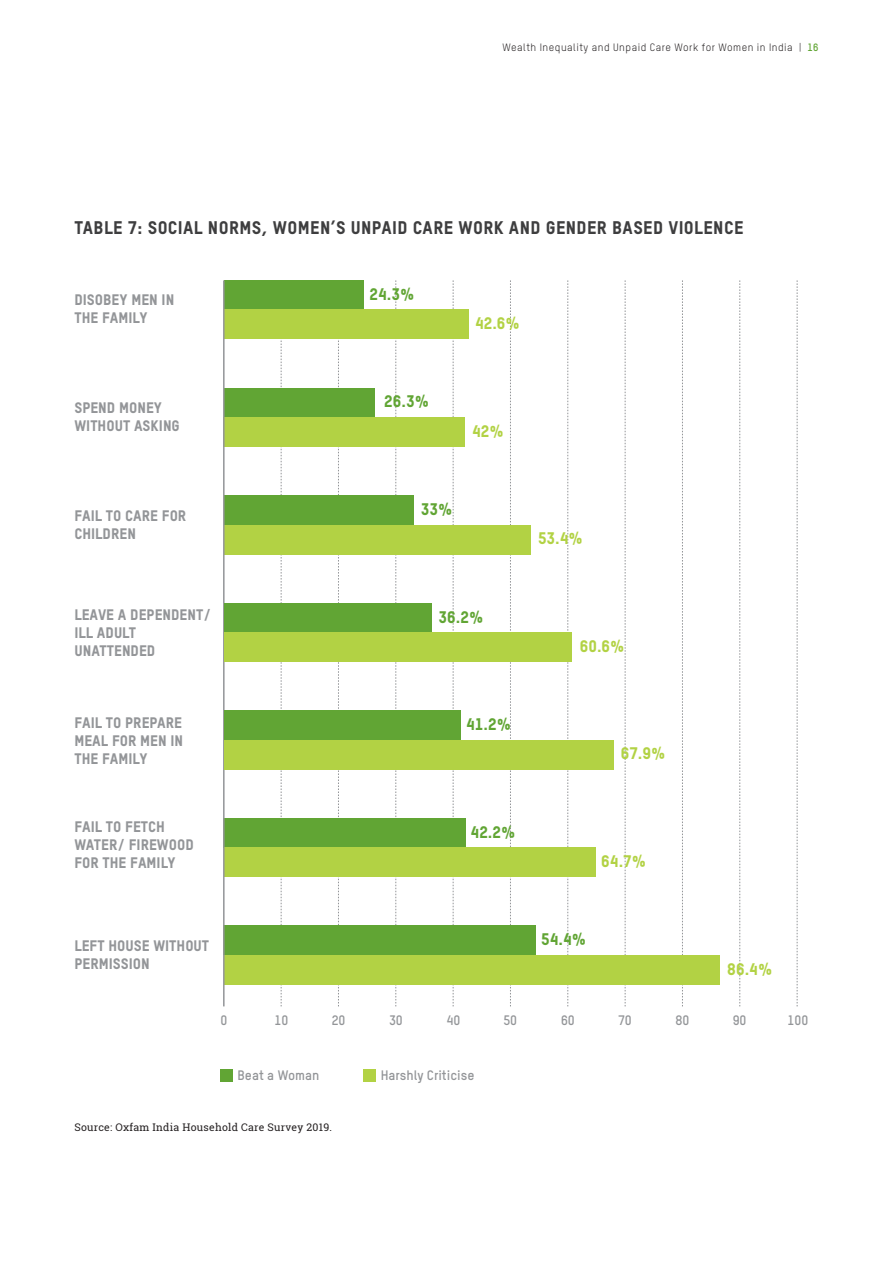
<style>
.page{position:relative;width:893px;height:1263px;background:#fff}
.page>*{position:absolute;margin:0;border:0;box-sizing:border-box;transform-origin:0 0}
.Paragraph_Style_5{font:18px "Oxfam TSTARPRO Headline";letter-spacing:.02em;color:#3e3e3f}
.t1{font:16.5px "Oxfam TSTARPRO Headline";color:#61a534}
.t2{font:16.5px "Oxfam TSTARPRO Headline";color:#b2d244}
.t3{font:15px/18px "Oxfam TSTARPRO Headline";color:#939598}
.t4{font:700 13.5px "Oxfam TSTARPRO";color:#939598}
.t5{font:10.5px "Oxfam TSTARPRO";letter-spacing:.05em;color:#231f20}
.Body_copy{font:10.5px "Roboto Slab";letter-spacing:.025em;color:#231f20}
.s1{font-weight:700;color:#61a534}
</style>
<div class="page">
<svg style="left:281px;top:340px;width:1px;height:666px"></svg>
<svg style="left:453px;top:280px;width:1px;height:726px"></svg>
<svg style="left:625px;top:280px;width:1px;height:726px"></svg>
<svg style="left:338px;top:340px;width:1px;height:666px"></svg>
<svg style="left:510px;top:280px;width:1px;height:726px"></svg>
<svg style="left:682px;top:280px;width:1px;height:726px"></svg>
<svg style="left:396px;top:280px;width:1px;height:726px"></svg>
<svg style="left:567px;top:280px;width:1px;height:726px"></svg>
<svg style="left:739px;top:280px;width:1px;height:726px"></svg>
<svg style="left:797px;top:280px;width:1px;height:726px"></svg>
<div style="left:224px;top:280px;width:139px;height:30px;background:#61a534"></div>
<div style="left:224px;top:310px;width:244px;height:29px;background:#b2d244"></div>
<div style="left:224px;top:388px;width:151px;height:29px;background:#61a534"></div>
<div style="left:224px;top:417px;width:241px;height:30px;background:#b2d244"></div>
<div style="left:224px;top:495px;width:189px;height:30px;background:#61a534"></div>
<div style="left:224px;top:525px;width:306px;height:29px;background:#b2d244"></div>
<div style="left:224px;top:818px;width:242px;height:29px;background:#61a534"></div>
<div style="left:224px;top:847px;width:371px;height:30px;background:#b2d244"></div>
<div style="left:224px;top:926px;width:312px;height:29px;background:#61a534"></div>
<div style="left:224px;top:955px;width:496px;height:29px;background:#b2d244"></div>
<div style="left:220px;top:1069px;width:12px;height:13px;background:#61a534"></div>
<div style="left:363px;top:1069px;width:13px;height:13px;background:#b2d244"></div>
<hr style="left:223px;top:280px;width:2px;height:726px;background:#939598">
<div style="left:224px;top:603px;width:208px;height:29px;background:#61a534"></div>
<div style="left:224px;top:632px;width:348px;height:30px;background:#b2d244"></div>
<div style="left:224px;top:711px;width:236px;height:29px;background:#61a534"></div>
<div style="left:224px;top:740px;width:390px;height:29px;background:#b2d244"></div>
<p class="t5" style="left:502px;top:41px;width:318px">Wealth Inequality and Unpaid Care Work for Women in India | <span class="s1">16</span></p>
<p class="Paragraph_Style_5" style="left:74px;top:217px;width:670px">TABLE 7: SOCIAL NORMS, WOMEN’S UNPAID CARE WORK AND GENDER BASED VIOLENCE</p>
<p class="t3" style="left:74px;top:291px;width:101px">DISOBEY MEN IN</p>
<p class="t3" style="left:74px;top:309px;width:75px">THE FAMILY</p>
<p class="t1" style="left:370px;top:284px;width:46px">24.3%</p>
<p class="t2" style="left:475px;top:313px;width:46px">42.6%</p>
<p class="t3" style="left:74px;top:398px;width:107px">SPEND MONEY<br>WITHOUT ASKING</p>
<p class="t1" style="left:384px;top:391px;width:46px">26.3%</p>
<p class="t2" style="left:472px;top:421px;width:33px">42%</p>
<p class="t3" style="left:74px;top:506px;width:113px">FAIL TO CARE FOR<br>CHILDREN</p>
<p class="t3" style="left:74px;top:605px;width:138px">LEAVE A DEPENDENT/<br>ILL ADULT<br>UNATTENDED</p>
<p class="t3" style="left:74px;top:713px;width:110px;text-align:justify">FAIL TO PREPARE MEAL FOR MEN IN THE FAMILY</p>
<p class="t3" style="left:74px;top:817px;width:92px">FAIL TO FETCH</p>
<p class="t3" style="left:74px;top:835px;width:121px">WATER/ FIREWOOD<br>FOR THE FAMILY</p>
<p class="t1" style="left:421px;top:499px;width:33px">33%</p>
<p class="t1" style="left:439px;top:606px;width:46px">36.2%</p>
<p class="t1" style="left:466px;top:714px;width:47px">41.2%</p>
<p class="t2" style="left:538px;top:528px;width:46px">53.4%</p>
<p class="t2" style="left:580px;top:636px;width:46px">60.6%</p>
<p class="t2" style="left:621px;top:743px;width:46px">67.9%</p>
<p class="t1" style="left:471px;top:822px;width:46px">42.2%</p>
<p class="t2" style="left:601px;top:851px;width:46px">64.7%</p>
<p class="t3" style="left:74px;top:936px;width:136px">LEFT HOUSE WITHOUT<br>PERMISSION</p>
<p class="t4" style="left:220px;top:1012px;width:8px">0</p>
<p class="t4" style="left:274px;top:1012px;width:15px">10</p>
<p class="t1" style="left:541px;top:929px;width:47px">54.4%</p>
<p class="t2" style="left:727px;top:958px;width:47px">86.4%</p>
<p class="t4" style="left:332px;top:1012px;width:15px">20</p>
<p class="t4" style="left:389px;top:1012px;width:15px">30</p>
<p class="t4" style="left:446px;top:1012px;width:15px">40</p>
<p class="t4" style="left:503px;top:1012px;width:15px">50</p>
<p class="t4" style="left:561px;top:1012px;width:15px">60</p>
<p class="t4" style="left:618px;top:1012px;width:15px">70</p>
<p class="t4" style="left:675px;top:1012px;width:15px">80</p>
<p class="t4" style="left:733px;top:1012px;width:15px">90</p>
<p class="t4" style="left:787px;top:1012px;width:22px">100</p>
<p class="t4" style="left:237px;top:1067px;width:83px">Beat a Woman</p>
<p class="t4" style="left:381px;top:1067px;width:95px">Harshly Criticise</p>
<p class="Body_copy" style="left:74px;top:1120px;width:259px">Source: Oxfam India Household Care Survey 2019.</p>
</div>
